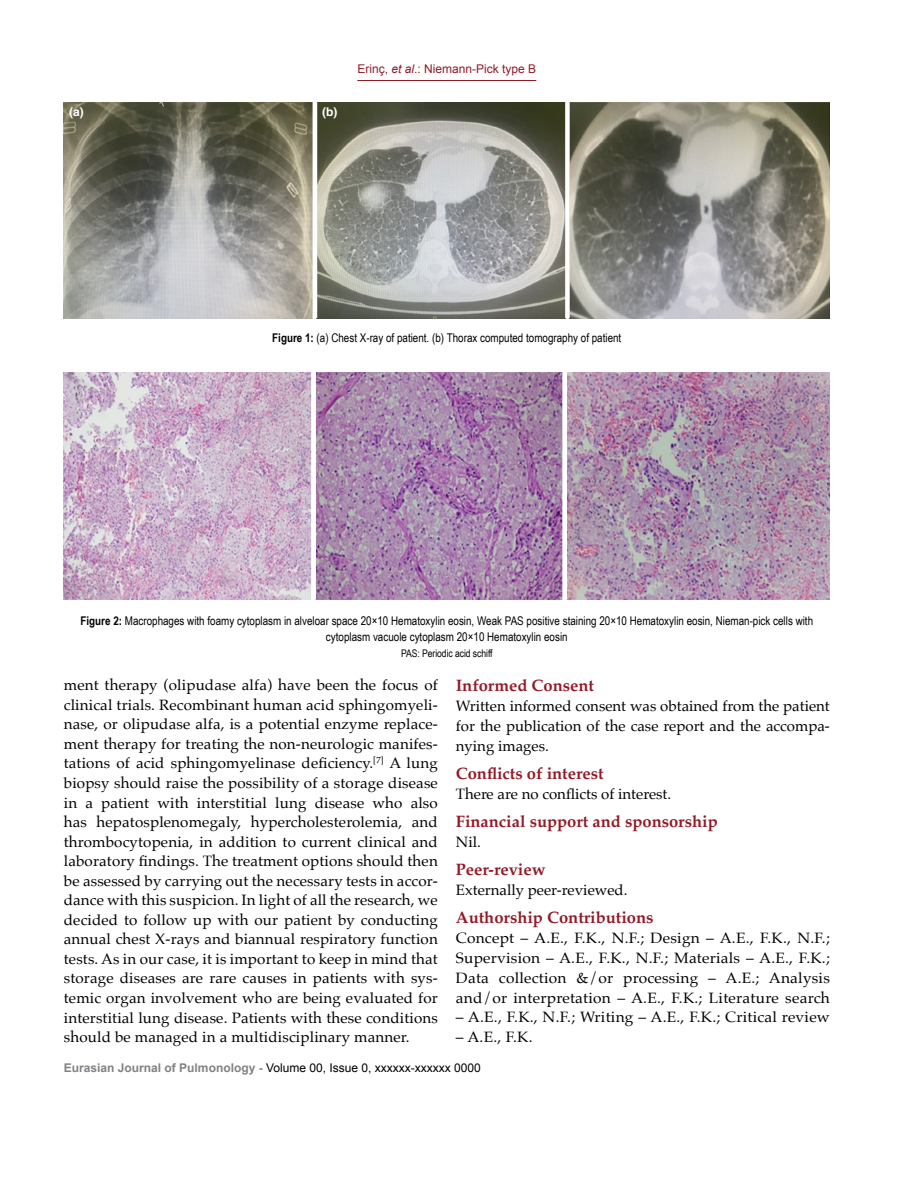
<style>
.page{position:relative;width:915px;height:1191px;background:#fff}
.page>*{position:absolute;margin:0;border:0;box-sizing:border-box;transform-origin:0 0}
.t1{font:700 16.5px "Palatino";color:#921a26}
.t2{font:15px/19.5px "Palatino";letter-spacing:.01em;color:#000;text-align:justify}
.t3{font:12px/15.8px "Arial Narrow";color:#000;text-align:center}
.t4{font:12px "Arial";color:#000}
.t5{font:12px "Arial";color:#921a26}
.t6{font:700 12px "Helvetica";color:#fff}
.t7{font:10.5px "Arial Narrow";letter-spacing:-.005em;color:#000}
.s1{font-style:italic}
.s2{font-weight:700}
.s3{font-weight:700;color:#808285}
</style>
<div class="page">
<hr style="left:357px;top:80px;width:179px;height:1px;background:#921a26">
<img style="left:64px;top:102px;width:765px;height:216px">
<div style="left:312px;top:102px;width:5px;height:216px;background:#fff"></div>
<svg style="left:565px;top:102px;width:4px;height:216px"></svg>
<img style="left:64px;top:372px;width:765px;height:227px">
<div style="left:311px;top:372px;width:5px;height:227px;background:#fff"></div>
<div style="left:562px;top:372px;width:5px;height:227px;background:#fff"></div>
<p class="t6" style="left:69px;top:102px;width:16px">(a)</p>
<p class="t6" style="left:322px;top:102px;width:17px">(b)</p>
<p class="t5" style="left:357px;top:60px;width:180px">Erinç, <span class="s1">et al</span>.: Niemann-Pick type B</p>
<p class="t3" style="left:272px;top:330px;width:350px"><span class="s2">Figure 1:</span> (a) Chest X-ray of patient. (b) Thorax computed tomography of patient</p>
<p class="t3" style="left:80px;top:612px;width:734px"><span class="s2">Figure 2:</span> Macrophages with foamy cytoplasm in alveloar space 20×10 Hematoxylin eosin, Weak PAS positive staining 20×10 Hematoxylin eosin, Nieman-pick cells with cytoplasm vacuole cytoplasm 20×10 Hematoxylin eosin</p>
<p class="t7" style="left:401px;top:645px;width:93px">PAS: Periodic acid schiff</p>
<p class="t2" style="left:64px;top:675px;width:375px">ment therapy (olipudase alfa) have been the focus of clinical trials. Recombinant human acid sphingomyeli&shy;nase, or olipudase alfa, is a potential enzyme replace&shy;ment therapy for treating the non-neurologic manifes&shy;tations of acid sphingomyelinase deficiency.<sup>[7]</sup> A lung biopsy should raise the possibility of a storage disease in a patient with interstitial lung disease who also has hepatosplenomegaly, hypercholesterolemia, and thrombocytopenia, in addition to current clinical and laboratory findings. The treatment options should then be assessed by carrying out the necessary tests in accor&shy;dance with this suspicion. In light of all the research, we decided to follow up with our patient by conducting annual chest X-rays and biannual respiratory function tests. As in our case, it is important to keep in mind that storage diseases are rare causes in patients with sys&shy;temic organ involvement who are being evaluated for interstitial lung disease. Patients with these conditions should be managed in a multidisciplinary manner.</p>
<p class="t1" style="left:455px;top:672px;width:139px">Informed Consent</p>
<p class="t2" style="left:455px;top:696px;width:375px">Written informed consent was obtained from the patient for the publication of the case report and the accompa&shy;nying images.</p>
<p class="t1" style="left:455px;top:759px;width:149px">Conflicts of interest</p>
<p class="t2" style="left:455px;top:784px;width:217px">There are no conflicts of interest.</p>
<p class="t1" style="left:455px;top:807px;width:263px">Financial support and sponsorship</p>
<p class="t2" style="left:455px;top:832px;width:26px">Nil.</p>
<p class="t1" style="left:455px;top:855px;width:91px">Peer-review</p>
<p class="t2" style="left:455px;top:880px;width:173px">Externally peer-reviewed.</p>
<p class="t1" style="left:455px;top:903px;width:199px">Authorship Contributions</p>
<p class="t2" style="left:455px;top:928px;width:375px">Concept – A.E., F.K., N.F.; Design – A.E., F.K., N.F.; Supervision – A.E., F.K., N.F.; Materials – A.E., F.K.; Data collection &amp;/or processing – A.E.; Analysis and/or interpretation – A.E., F.K.; Literature search</p>
<p class="t2" style="left:455px;top:1007px;width:375px">– A.E., F.K., N.F.; Writing – A.E., F.K.; Critical review</p>
<p class="t2" style="left:455px;top:1027px;width:78px">– A.E., F.K.</p>
<p class="t4" style="left:64px;top:1060px;width:418px"><span class="s3">Eurasian Journal of Pulmonology -</span> Volume 00, Issue 0, xxxxxx-xxxxxx 0000</p>
</div>
